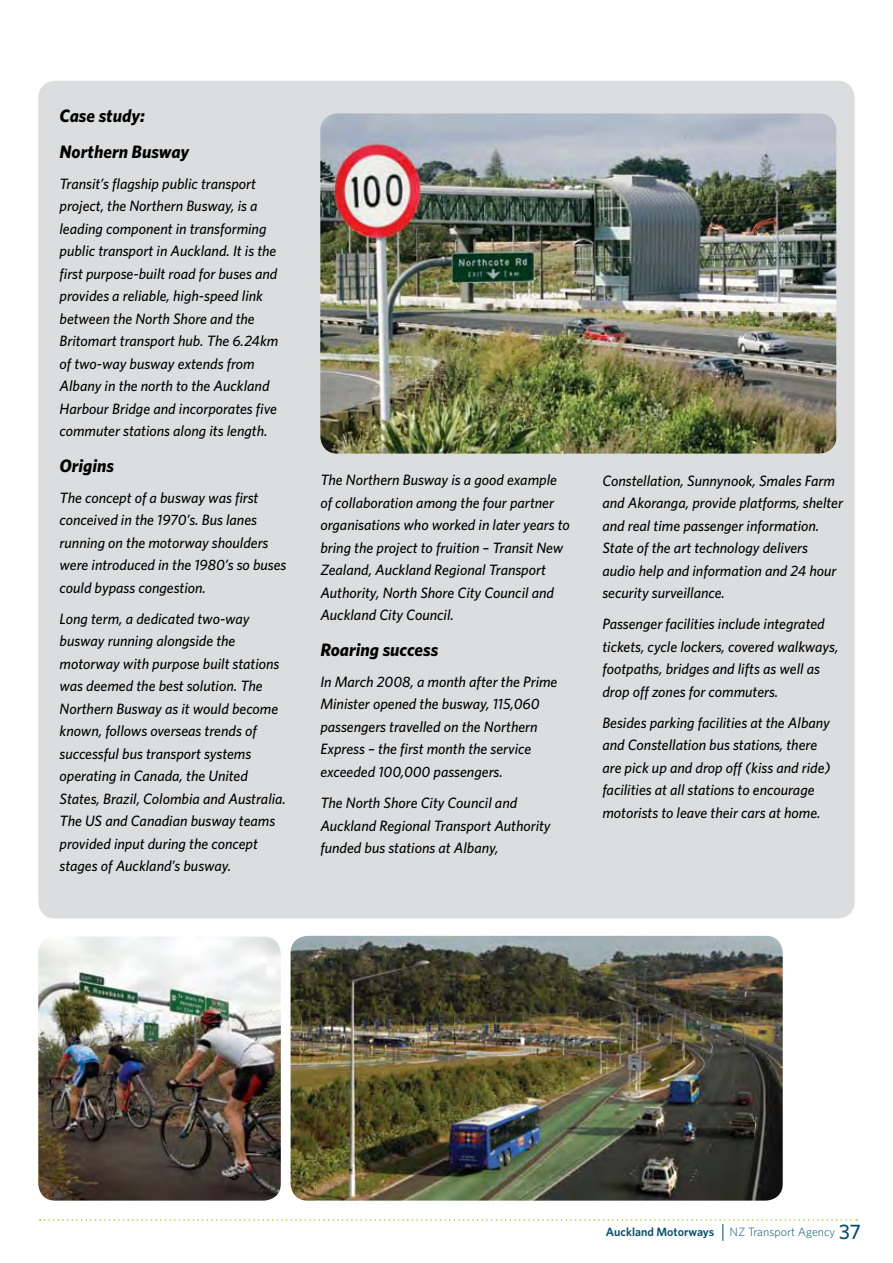
<style>
.page{position:relative;width:893px;height:1263px;background:#fff}
.page>*{position:absolute;margin:0;border:0;box-sizing:border-box;transform-origin:0 0}
.t1{font:500 21px "Whitney";color:#004f6b}
.t2{font:italic 700 18px/35.5px "Whitney";color:#000}
.t3{font:italic 500 15px/22.5px "Whitney";color:#000}
.t4{font:600 12px "Whitney";color:#004f6b}
.t5{font:300 12px "Whitney";color:#004f6b}
</style>
<div class="page">
<img style="left:291px;top:936px;width:492px;height:264px">
<img style="left:38px;top:936px;width:243px;height:264px">
<div style="left:38px;top:81px;width:817px;height:837px;background:#dcddde;border-radius:17px"></div>
<img style="left:320px;top:113px;width:516px;height:341px">
<svg style="left:40px;top:1219px;width:817px;height:22px"></svg>
<p class="t2" style="left:60px;top:98px;width:131px">Case study:<br>Northern Busway</p>
<p class="t3" style="left:60px;top:172px;width:220px">Transit’s flagship public transport project, the Northern Busway, is a leading component in transforming public transport in Auckland. It is the first purpose-built road for buses and provides a reliable, high-speed link between the North Shore and the Britomart transport hub. The 6.24km of two-way busway extends from Albany in the north to the Auckland Harbour Bridge and incorporates five commuter stations along its length.</p>
<p class="t2" style="left:60px;top:447px;width:56px">Origins</p>
<p class="t3" style="left:60px;top:486px;width:228px">The concept of a busway was first conceived in the 1970’s. Bus lanes running on the motorway shoulders were introduced in the 1980’s so buses could bypass congestion.</p>
<p class="t3" style="left:60px;top:607px;width:228px">Long term, a dedicated two-way busway running alongside the motorway with purpose built stations was deemed the best solution. The Northern Busway as it would become known, follows overseas trends of successful bus transport systems operating in Canada, the United States, Brazil, Colombia and Australia.<br>The US and Canadian busway teams provided input during the concept stages of Auckland’s busway.</p>
<p class="t3" style="left:320px;top:469px;width:251px">The Northern Busway is a good example of collaboration among the four partner organisations who worked in later years to bring the project to fruition – Transit New Zealand, Auckland Regional Transport Authority, North Shore City Council and Auckland City Council.</p>
<p class="t2" style="left:320px;top:632px;width:119px">Roaring success</p>
<p class="t3" style="left:320px;top:670px;width:239px">In March 2008, a month after the Prime Minister opened the busway, 115,060 passengers travelled on the Northern Express – the first month the service exceeded 100,000 passengers.</p>
<p class="t3" style="left:320px;top:791px;width:232px">The North Shore City Council and<br>Auckland Regional Transport Authority funded bus stations at Albany,</p>
<p class="t3" style="left:602px;top:469px;width:242px">Constellation, Sunnynook, Smales Farm and Akoranga, provide platforms, shelter and real time passenger information.<br>State of the art technology delivers audio help and information and 24 hour security surveillance.</p>
<p class="t3" style="left:602px;top:612px;width:237px">Passenger facilities include integrated tickets, cycle lockers, covered walkways, footpaths, bridges and lifts as well as drop off zones for commuters.</p>
<p class="t3" style="left:602px;top:711px;width:230px">Besides parking facilities at the Albany and Constellation bus stations, there are pick up and drop off (kiss and ride) facilities at all stations to encourage motorists to leave their cars at home.</p>
<h1 class="t1" style="left:839px;top:1218px;width:23px">37</h1>
<p class="t4" style="left:606px;top:1225px;width:110px">Auckland Motorways</p>
<p class="t5" style="left:730px;top:1225px;width:107px">NZ Transport Agency</p>
</div>
